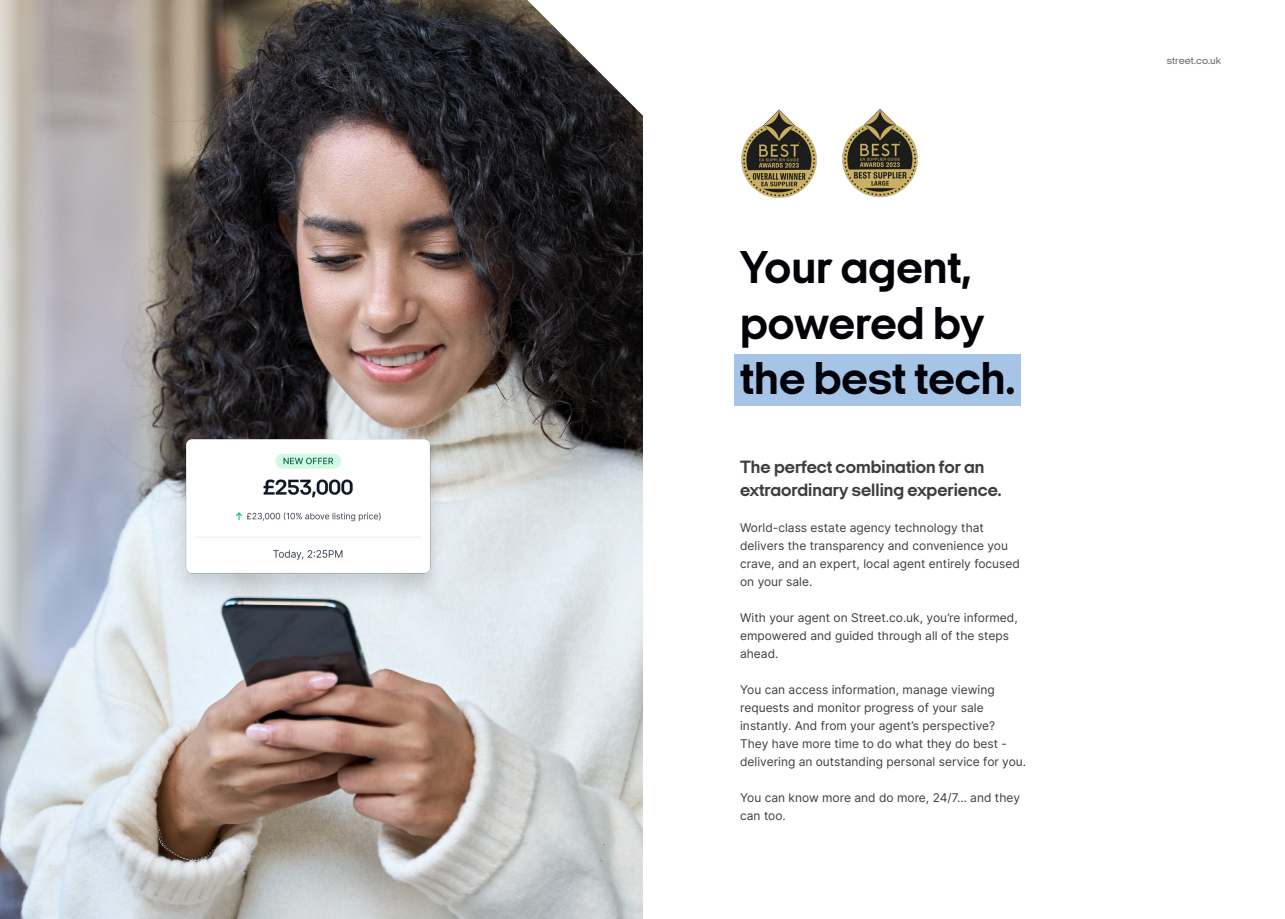
<style>
.page{position:relative;width:1285px;height:919px;background:#fff}
.page>*{position:absolute;margin:0;border:0;box-sizing:border-box;transform-origin:0 0}
.t1{font:700 46.5px/55.5px "Italian Plate No 2 Expanded";color:#020209}
.t2{font:700 18px/22.5px "Italian Plate No 2 Expanded";color:#3e3e3f}
.t3{font:12px/18px "Inter";color:#3e3e3f}
.t4{font:500 10.5px "Italian Plate No 2 Expanded";letter-spacing:.01em;color:#6c6d70}
</style>
<div class="page">
<div style="left:734px;top:354px;width:286px;height:51px;background:#a6c4e6"></div>
<img style="left:741px;top:109px;width:76px;height:89px">
<img style="left:842px;top:109px;width:76px;height:89px">
<img style="left:0;top:0;width:642px;height:918px">
<svg style="left:527px;top:0;width:231px;height:116px"></svg>
<img style="left:170px;top:440px;width:275px;height:163px">
<p class="t1" style="left:740px;top:239px;width:245px">Your agent, powered by</p>
<p class="t1" style="left:740px;top:350px;width:276px">the best tech.</p>
<p class="t2" style="left:740px;top:456px;width:263px">The perfect combination for an extraordinary selling experience.</p>
<p class="t3" style="left:740px;top:518px;width:281px">World-class estate agency technology that delivers the transparency and convenience you crave, and an expert, local agent entirely focused on your sale.</p>
<p class="t3" style="left:740px;top:608px;width:279px">With your agent on Street.co.uk, you’re informed, empowered and guided through all of the steps ahead.</p>
<p class="t3" style="left:740px;top:680px;width:287px">You can access information, manage viewing requests and monitor progress of your sale instantly. And from your agent’s perspective?<br>They have more time to do what they do best - delivering an outstanding personal service for you.</p>
<p class="t3" style="left:740px;top:788px;width:281px">You can know more and do more, 24/7… and they can too.</p>
<p class="t4" style="left:1166px;top:55px;width:56px">street.co.uk</p>
</div>
